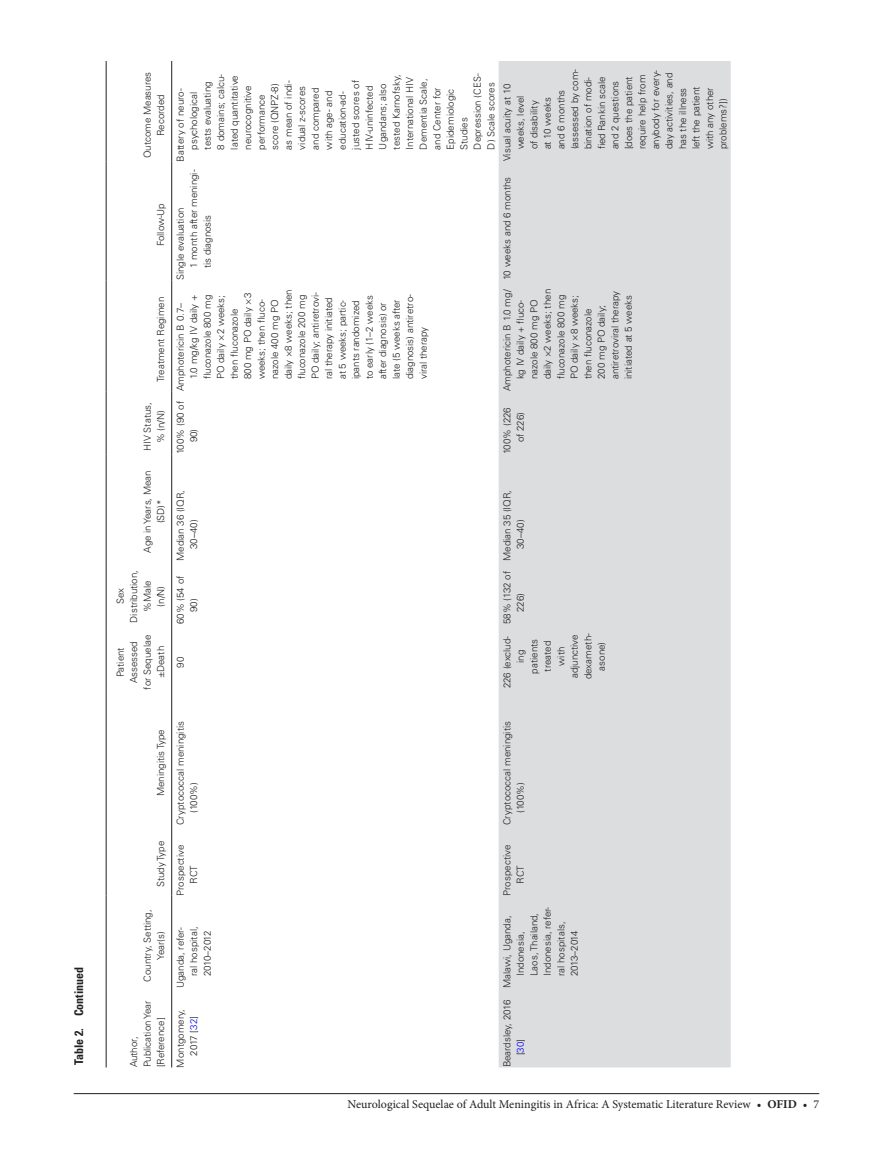
<style>
.page{position:relative;width:891px;height:1174px;background:#fff}
.page>*{position:absolute;margin:0;border:0;box-sizing:border-box;transform-origin:0 0}
.t1{font:12px "Minion Pro";color:#231f20}
.t2{font:700 condensed 12px "Univers LT Std";color:#231f20}
.t3{font:300 9.75px/13.5px "Univers LT Std";color:#231f20}
.s1{color:#00f}
.s2{font-weight:700}
</style>
<div class="page">
<hr style="left:74px;top:1093px;width:745px;height:1px;background:#231f20">
<div style="left:499px;top:61px;width:232px;height:1006px;background:#dcdddf"></div>
<hr style="left:106px;top:988px;width:1px;height:79px;background:#231f20">
<hr style="left:171px;top:988px;width:1px;height:79px;background:#231f20">
<hr style="left:106px;top:896px;width:1px;height:92px;background:#231f20">
<hr style="left:171px;top:896px;width:1px;height:92px;background:#231f20">
<hr style="left:106px;top:825px;width:1px;height:71px;background:#231f20">
<hr style="left:171px;top:825px;width:1px;height:71px;background:#231f20">
<hr style="left:106px;top:693px;width:1px;height:132px;background:#231f20">
<hr style="left:171px;top:693px;width:1px;height:132px;background:#231f20">
<hr style="left:106px;top:624px;width:1px;height:69px;background:#231f20">
<hr style="left:171px;top:624px;width:1px;height:69px;background:#231f20">
<hr style="left:106px;top:561px;width:1px;height:63px;background:#231f20">
<hr style="left:171px;top:561px;width:1px;height:63px;background:#231f20">
<hr style="left:106px;top:454px;width:1px;height:107px;background:#231f20">
<hr style="left:171px;top:454px;width:1px;height:107px;background:#231f20">
<hr style="left:106px;top:391px;width:1px;height:63px;background:#231f20">
<hr style="left:171px;top:391px;width:1px;height:63px;background:#231f20">
<hr style="left:106px;top:280px;width:1px;height:111px;background:#231f20">
<hr style="left:171px;top:280px;width:1px;height:111px;background:#231f20">
<hr style="left:106px;top:162px;width:1px;height:118px;background:#231f20">
<hr style="left:171px;top:162px;width:1px;height:118px;background:#231f20">
<hr style="left:106px;top:61px;width:1px;height:101px;background:#231f20">
<hr style="left:171px;top:61px;width:1px;height:101px;background:#231f20">
<p class="t2" style="left:72px;top:1065px;width:100px;rotate:-90deg">Table 2. Continued</p>
<p class="t3" style="left:141px;top:158px;width:88px;text-align:center;rotate:-90deg">Outcome Measures<br>Recorded</p>
<p class="t3" style="left:154px;top:246px;width:44px;rotate:-90deg">Follow-Up</p>
<p class="t3" style="left:154px;top:382px;width:87px;rotate:-90deg">Treatment Regimen</p>
<p class="t3" style="left:141px;top:451px;width:50px;text-align:center;rotate:-90deg">HIV Status, % (n/N)</p>
<p class="t3" style="left:141px;top:553px;width:84px;text-align:center;rotate:-90deg">Age in Years, Mean (SD)*</p>
<p class="t3" style="left:114px;top:623px;width:54px;text-align:center;rotate:-90deg">Sex<br>Distribution, %Male (n/N)</p>
<p class="t3" style="left:114px;top:690px;width:56px;text-align:center;rotate:-90deg">Patient<br>Assessed for Sequelae ±Death</p>
<p class="t3" style="left:174px;top:150px;width:77px;text-indent:-12px;rotate:-90deg">Battery of neuro&shy;psychological tests evaluating<br>8 domains; calcu&shy;lated quantitative neurocognitive performance score (QNPZ-8) as mean of indi&shy;vidual z-scores and compared with age- and education-ad&shy;justed scores of<br>HIV-uninfected<br>Ugandans; also tested Karnofsky,<br>International HIV<br>Dementia Scale, and Center for<br>Epidemiologic<br>Studies<br>Depression (CES-<br>D) Scale scores</p>
<p class="t3" style="left:174px;top:268px;width:100px;text-indent:-12px;rotate:-90deg">Single evaluation<br>1 month after meningi&shy;tis diagnosis</p>
<p class="t3" style="left:173px;top:379px;width:92px;text-indent:-12px;rotate:-90deg">Amphotericin B 0.7–<br>1.0 mg/kg IV daily + fluconazole 800 mg<br>PO daily ×2 weeks; then fluconazole<br>800 mg PO daily ×3 weeks; then fluco&shy;nazole 400 mg PO daily ×8 weeks; then fluconazole 200 mg<br>PO daily; antiretrovi&shy;ral therapy initiated at 5 weeks; partic&shy;ipants randomized<br>to early (1–2 weeks after diagnosis) or late (5 weeks after diagnosis) antiretro&shy;viral therapy</p>
<p class="t3" style="left:173px;top:442px;width:43px;text-indent:-12px;rotate:-90deg">100% (90 of<br>90)</p>
<p class="t3" style="left:500px;top:149px;width:82px;text-indent:-12px;rotate:-90deg">Visual acuity at 10 weeks, level<br>of disability<br>at 10 weeks<br>and 6 months (assessed by com&shy;bination of modi&shy;fied Rankin scale and 2 questions [does the patient require help from anybody for every&shy;day activities, and has the illness<br>left the patient with any other problems?])</p>
<p class="t3" style="left:500px;top:280px;width:105px;rotate:-90deg">10 weeks and 6 months</p>
<p class="t3" style="left:500px;top:379px;width:92px;text-indent:-12px;rotate:-90deg">Amphotericin B 1.0 mg/ kg IV daily + fluco&shy;nazole 800 mg PO daily ×2 weeks; then fluconazole 800 mg<br>PO daily ×8 weeks; then fluconazole<br>200 mg PO daily; antiretroviral therapy initiated at 5 weeks</p>
<p class="t3" style="left:500px;top:442px;width:37px;text-indent:-12px;rotate:-90deg">100% (226 of 226)</p>
<p class="t3" style="left:173px;top:549px;width:60px;text-indent:-12px;rotate:-90deg">Median 36 (IQR,<br>30–40)</p>
<p class="t3" style="left:173px;top:612px;width:38px;text-indent:-12px;rotate:-90deg">60% (54 of<br>90)</p>
<p class="t3" style="left:173px;top:668px;width:12px;rotate:-90deg">90</p>
<p class="t3" style="left:500px;top:549px;width:60px;text-indent:-12px;rotate:-90deg">Median 35 (IQR,<br>30–40)</p>
<p class="t3" style="left:500px;top:612px;width:43px;text-indent:-12px;rotate:-90deg">58% (132 of<br>226)</p>
<p class="t3" style="left:568px;top:678px;width:45px;rotate:-90deg">adjunctive</p>
<p class="t3" style="left:581px;top:679px;width:47px;rotate:-90deg">dexameth-</p>
<p class="t3" style="left:595px;top:671px;width:30px;rotate:-90deg">asone)</p>
<p class="t3" style="left:500px;top:688px;width:54px;rotate:-90deg">226 (exclud-</p>
<p class="t3" style="left:514px;top:663px;width:15px;rotate:-90deg">ing</p>
<p class="t3" style="left:527px;top:674px;width:36px;rotate:-90deg">patients</p>
<p class="t3" style="left:541px;top:672px;width:32px;rotate:-90deg">treated</p>
<p class="t3" style="left:554px;top:666px;width:20px;rotate:-90deg">with</p>
<p class="t3" style="left:154px;top:796px;width:69px;rotate:-90deg">Meningitis Type</p>
<p class="t3" style="left:154px;top:887px;width:48px;rotate:-90deg">Study Type</p>
<p class="t3" style="left:141px;top:982px;width:74px;text-align:center;rotate:-90deg">Country, Setting,<br>Year(s)</p>
<p class="t3" style="left:127px;top:1067px;width:68px;rotate:-90deg">Author,<br>Publication Year [Reference]</p>
<p class="t3" style="left:173px;top:813px;width:93px;text-indent:-12px;rotate:-90deg">Cryptococcal meningitis (100%)</p>
<p class="t3" style="left:173px;top:884px;width:40px;text-indent:-12px;rotate:-90deg">Prospective<br>RCT</p>
<p class="t3" style="left:173px;top:976px;width:51px;text-align:justify;text-indent:-12px;rotate:-90deg">Uganda, refer&shy;ral hospital, 2010–2012</p>
<p class="t3" style="left:173px;top:1067px;width:60px;text-align:center;rotate:-90deg">Montgomery,<br>2017 [<span class="s1">32</span>]</p>
<p class="t3" style="left:500px;top:813px;width:93px;text-indent:-12px;rotate:-90deg">Cryptococcal meningitis (100%)</p>
<p class="t3" style="left:500px;top:883px;width:40px;text-indent:-12px;rotate:-90deg">Prospective<br>RCT</p>
<p class="t3" style="left:500px;top:976px;width:71px;text-indent:-12px;rotate:-90deg">Malawi, Uganda,<br>Indonesia,<br>Laos, Thailand,<br>Indonesia, refer&shy;ral hospitals,<br>2013–2014</p>
<p class="t3" style="left:500px;top:1055px;width:57px;text-indent:-12px;rotate:-90deg">Beardsley, 2016 [<span class="s1">30</span>]</p>
<p class="t1" style="left:348px;top:1096px;width:473px">Neurological Sequelae of Adult Meningitis in Africa: A Systematic Literature Review • <span class="s2">OFID</span> • 7</p>
</div>
